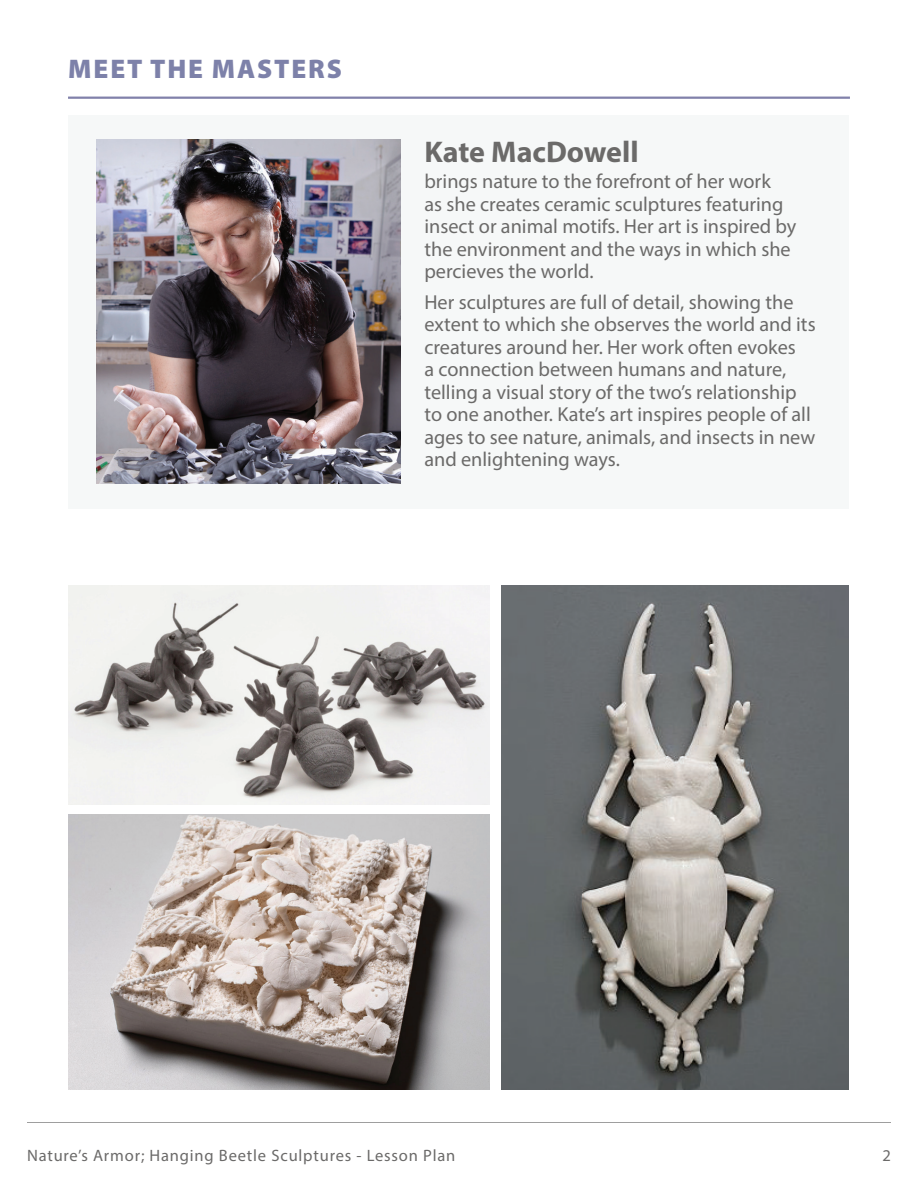
<style>
.page{position:relative;width:918px;height:1188px;background:#fff}
.page>*{position:absolute;margin:0;border:0;box-sizing:border-box;transform-origin:0 0}
.t1{font:700 30px "Myriad Pro";color:#6b6a69}
.t2{font:900 27px "Myriad Pro";letter-spacing:.07em;color:#7d81a9}
.t3{font:20.25px/22.5px "Myriad Pro";color:#6b6a69}
.t4{font:16.5px "Myriad Pro";letter-spacing:.05em;color:#6b6a69}
</style>
<div class="page">
<hr style="left:27px;top:1123px;width:864px;height:1px;background:#9e9e9e">
<div style="left:68px;top:115px;width:780px;height:394px;background:#f6f8f8"></div>
<hr style="left:68px;top:97px;width:782px;height:2px;background:#8181aa">
<img style="left:97px;top:140px;width:304px;height:343px">
<img style="left:501px;top:585px;width:347px;height:505px">
<img style="left:68px;top:814px;width:421px;height:276px">
<img style="left:68px;top:585px;width:421px;height:220px">
<h2 class="t2" style="left:68px;top:51px;width:275px">MEET THE MASTERS</h2>
<h1 class="t1" style="left:424px;top:132px;width:216px">Kate MacDowell</h1>
<p class="t3" style="left:424px;top:170px;width:374px">brings nature to the forefront of her work<br>as she creates ceramic sculptures featuring insect or animal motifs. Her art is inspired by the environment and the ways in which she percieves the world.</p>
<p class="t3" style="left:424px;top:290px;width:393px">Her sculptures are full of detail, showing the extent to which she observes the world and its creatures around her. Her work often evokes<br>a connection between humans and nature, telling a visual story of the two’s relationship to one another. Kate’s art inspires people of all ages to see nature, animals, and insects in new and enlightening ways.</p>
<p class="t4" style="left:27px;top:1145px;width:430px">Nature’s Armor; Hanging Beetle Sculptures - Lesson Plan</p>
<p class="t4" style="left:883px;top:1145px;width:10px">2</p>
</div>
